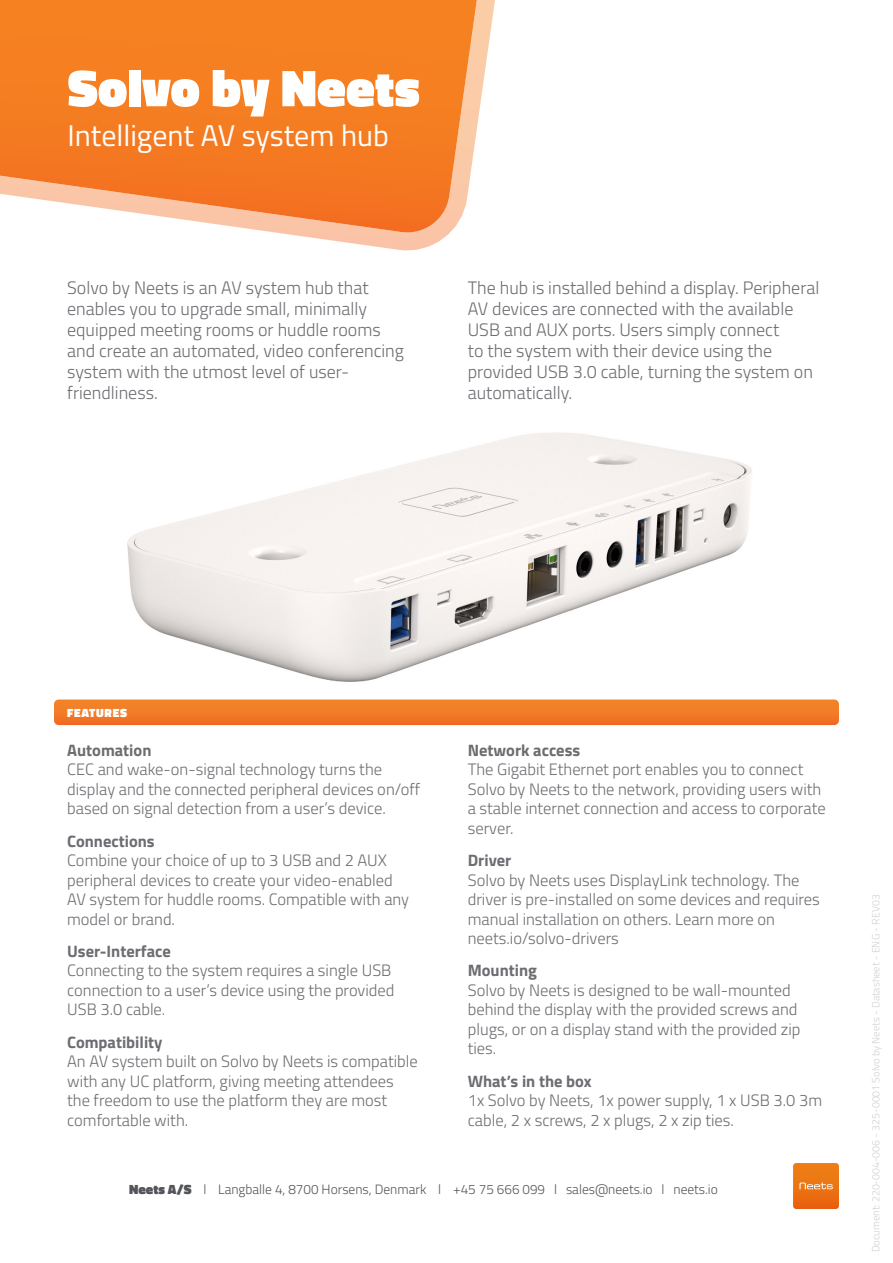
<style>
.page{position:relative;width:893px;height:1263px;background:#fff}
.page>*{position:absolute;margin:0;border:0;box-sizing:border-box;transform-origin:0 0}
.t1{font:900 52.5px "Titillium Web";color:#fff}
.t2{font:30px "Titillium Web";color:#fff}
.Paragraph{font:300 18px/21px "Titillium Web";color:#6c6d71}
.Paragraph-2{font:300 16.5px/19.5px "Titillium Web";color:#6c6d71}
.t3{font:300 13.5px "Titillium Web";color:#54555a}
.Spec_heading{font:900 12px "Titillium Web";letter-spacing:.06em;color:#fff}
.t4{font:300 10.5px "Titillium Web";color:#d3d1d3}
.s1{font-weight:700}
.s2{font-weight:900}
</style>
<div class="page">
<svg style="left:793px;top:1163px;width:46px;height:46px;background:#ec781c"></svg>
<img style="left:128px;top:433px;width:624px;height:249px">
<svg style="left:0;top:0;width:495px;height:251px;background:#f6954b"></svg>
<svg style="left:54px;top:699px;width:785px;height:26px;background:#f17c2b"></svg>
<p class="t1" style="left:67px;top:50px;width:354px">Solvo by Neets</p>
<p class="t2" style="left:67px;top:114px;width:323px">Intelligent AV system hub</p>
<p class="Paragraph" style="left:67px;top:276px;width:338px">Solvo by Neets is an AV system hub that enables you to upgrade small, minimally equipped meeting rooms or huddle rooms and create an automated, video conferencing system with the utmost level of user&shy;friendliness.</p>
<p class="Paragraph" style="left:468px;top:276px;width:353px">The hub is installed behind a display. Peripheral AV devices are connected with the available USB and AUX ports. Users simply connect<br>to the system with their device using the provided USB 3.0 cable, turning the system on automatically.</p>
<p class="Spec_heading" style="left:67px;top:704px;width:61px">FEATURES</p>
<p class="Paragraph-2" style="left:67px;top:739px;width:355px"><span class="s1">Automation<br></span>CEC and wake-on-signal technology turns the display and the connected peripheral devices on/off based on signal detection from a user’s device.</p>
<p class="Paragraph-2" style="left:67px;top:830px;width:343px"><span class="s1">Connections<br></span>Combine your choice of up to 3 USB and 2 AUX peripheral devices to create your video-enabled AV system for huddle rooms. Compatible with any model or brand.</p>
<p class="Paragraph-2" style="left:67px;top:941px;width:329px"><span class="s1">User-Interface<br></span>Connecting to the system requires a single USB connection to a user’s device using the provided<br>USB 3.0 cable.</p>
<p class="Paragraph-2" style="left:67px;top:1031px;width:352px"><span class="s1">Compatibility<br></span>An AV system built on Solvo by Neets is compatible with any UC platform, giving meeting attendees the freedom to use the platform they are most comfortable with.</p>
<p class="Paragraph-2" style="left:468px;top:739px;width:360px"><span class="s1">Network access<br></span>The Gigabit Ethernet port enables you to connect Solvo by Neets to the network, providing users with a stable internet connection and access to corporate server.</p>
<p class="Paragraph-2" style="left:468px;top:850px;width:354px"><span class="s1">Driver<br></span>Solvo by Neets uses DisplayLink technology. The driver is pre-installed on some devices and requires manual installation on others. Learn more on neets.io/solvo-drivers</p>
<p class="Paragraph-2" style="left:468px;top:960px;width:334px"><span class="s1">Mounting<br></span>Solvo by Neets is designed to be wall-mounted behind the display with the provided screws and plugs, or on a display stand with the provided zip ties.</p>
<p class="Paragraph-2" style="left:468px;top:1070px;width:356px"><span class="s1">What’s in the box<br></span>1x Solvo by Neets, 1x power supply, 1 x USB 3.0 3m cable, 2 x screws, 2 x plugs, 2 x zip ties.</p>
<p class="t3" style="left:129px;top:1179px;width:590px"><span class="s2">Neets A/S</span> l Langballe 4, 8700 Horsens, Denmark l +45 75 666 099 l sales@neets.io l neets.io</p>
<p class="t4" style="left:868px;top:1252px;width:359px;rotate:-90deg">Document: 220-004-006 - 325-0001 Solvo by Neets - Datasheet - ENG - REV03</p>
</div>
